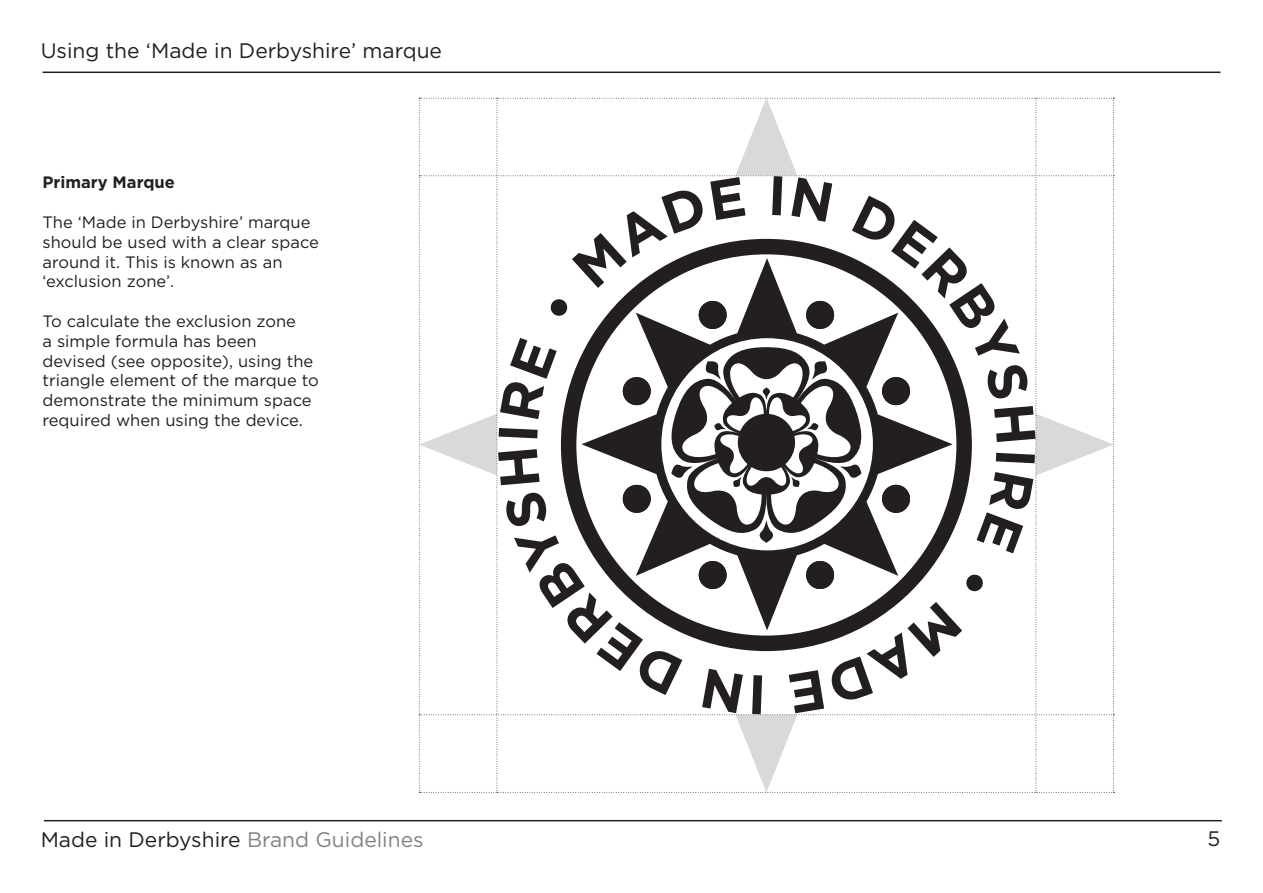
<style>
.page{position:relative;width:1263px;height:893px;background:#fff}
.page>*{position:absolute;margin:0;border:0;box-sizing:border-box;transform-origin:0 0}
.t1{font:21px "Gotham";color:#231f20}
.t2{font:16.5px/19.8px "Gotham";color:#231f20}
.t3{font:700 16.5px "Gotham";color:#231f20}
.s1{color:#808285}
</style>
<div class="page">
<hr style="left:44px;top:820px;width:1178px;height:1px;background:#231f20">
<hr style="left:43px;top:72px;width:1177px;height:1px;background:#231f20">
<svg style="left:419px;top:97px;width:695px;height:696px"></svg>
<p class="t1" style="left:41px;top:39px;width:403px">Using the ‘Made in Derbyshire’ marque</p>
<p class="t3" style="left:43px;top:173px;width:134px">Primary Marque</p>
<p class="t2" style="left:43px;top:212px;width:278px">The ‘Made in Derbyshire’ marque should be used with a clear space around it. This is known as an ‘exclusion zone’.</p>
<p class="t2" style="left:43px;top:311px;width:278px">To calculate the exclusion zone<br>a simple formula has been devised (see opposite), using the triangle element of the marque to demonstrate the minimum space required when using the device.</p>
<p class="t1" style="left:41px;top:828px;width:384px">Made in Derbyshire <span class="s1">Brand Guidelines</span></p>
<p class="t1" style="left:1207px;top:827px;width:14px">5</p>
</div>
